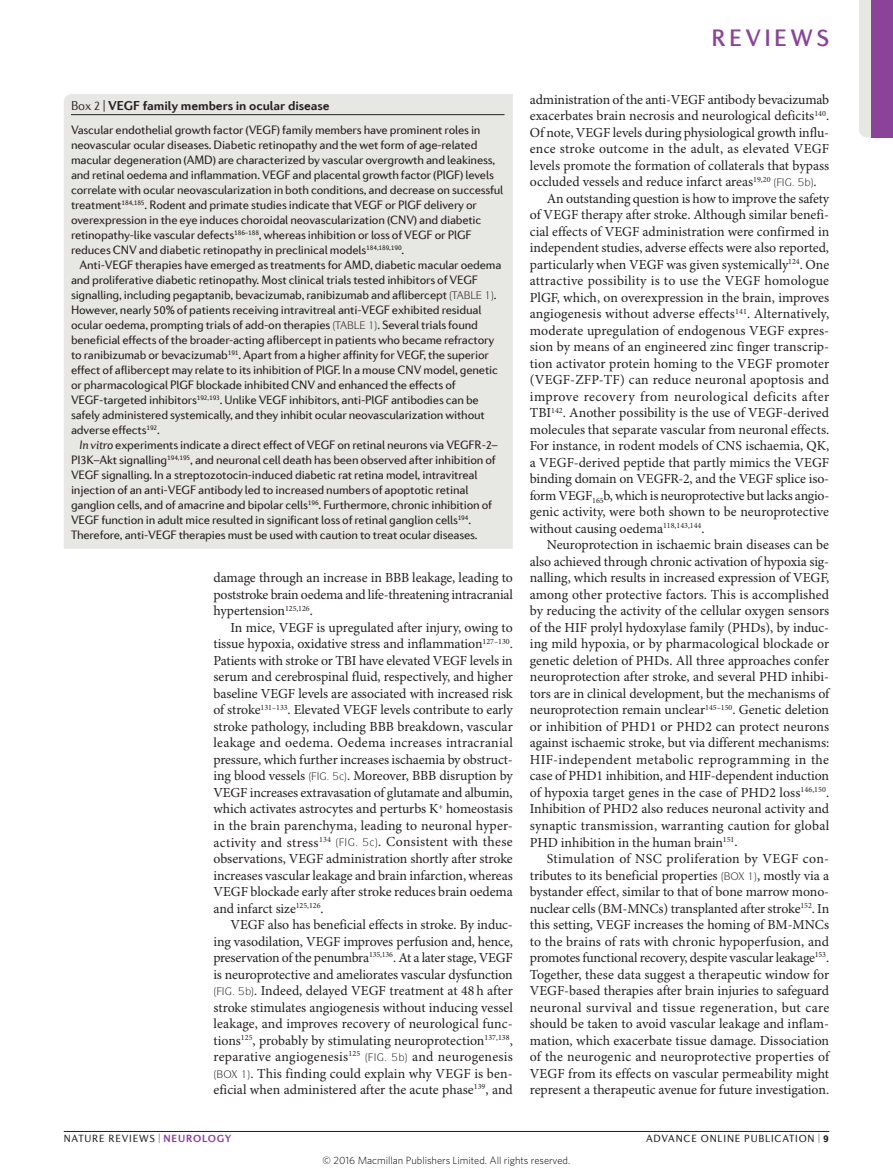
<style>
.page{position:relative;width:893px;height:1174px;background:#fff}
.page>*{position:absolute;margin:0;border:0;box-sizing:border-box;transform-origin:0 0}
.t1{font:500 24px "Diverda Sans Com";letter-spacing:.14em;color:#8a4399}
.Body_text{font:13.8px/16.5px "Minion Pro";letter-spacing:-.005em;color:#231f20;text-align:justify}
.Body_first___inline{font:13.8px/16.5px "Minion Pro";letter-spacing:-.02em;color:#231f20;text-align:justify}
.Body_text-2{font:13.8px "Minion Pro";letter-spacing:.02em;color:#231f20}
.Box_title{font:700 13.05px "Diverda Sans Com";letter-spacing:-.005em;color:#231f20}
.Box_text{font:12.3px/15px "Diverda Sans Com";letter-spacing:-.015em;color:#231f20}
.Box_first{font:12.3px/15px "Diverda Sans Com";letter-spacing:-.015em;color:#231f20}
.t2{font:300 10.5px "Whitney";color:#000}
.t3{font:10.5px "Diverda Sans Com";letter-spacing:.075em;color:#231f20}
.s1{font-weight:300}
.s2{font-style:italic}
.s3{font-weight:700;color:#8a4399}
.s4{font-weight:900}
</style>
<div class="page">
<hr style="left:64px;top:1131px;width:765px;height:1px;background:#231f20">
<div style="left:64px;top:94px;width:449px;height:455px;background:#e7e7e3"></div>
<hr style="left:71px;top:114px;width:434px;height:1px;background:#231f20">
<svg style="left:859px;top:0;width:13px;height:138px;background:#e0dadd"></svg>
<div style="left:872px;top:0;width:21px;height:138px;background:#8a4399"></div>
<svg style="left:450px;top:291px;width:43px;height:9px"></svg>
<svg style="left:333px;top:321px;width:44px;height:9px"></svg>
<h1 class="t1" style="left:711px;top:24px;width:119px">REVIEWS</h1>
<p class="Box_title" style="left:71px;top:98px;width:260px"><span class="s1">Box 2 |</span> VEGF family members in ocular disease</p>
<p class="Box_first" style="left:71px;top:122px;width:434px">Vascular endothelial growth factor (VEGF) family members have prominent roles in neovascular ocular diseases. Diabetic retinopathy and the wet form of age-related macular degeneration (AMD) are characterized by vascular overgrowth and leakiness, and retinal oedema and inflammation. VEGF and placental growth factor (PlGF) levels correlate with ocular neovascularization in both conditions, and decrease on successful treatment<sup>184,185</sup>. Rodent and primate studies indicate that VEGF or PlGF delivery or overexpression in the eye induces choroidal neovascularization (CNV) and diabetic retinopathy-like vascular defects<sup>186–188</sup>, whereas inhibition or loss of VEGF or PlGF reduces CNV and diabetic retinopathy in preclinical models<sup>184,189,190</sup>.</p>
<p class="Box_text" style="left:71px;top:257px;width:432px;text-indent:9px">Anti-VEGF therapies have emerged as treatments for AMD, diabetic macular oedema and proliferative diabetic retinopathy. Most clinical trials tested inhibitors of VEGF signalling, including pegaptanib, bevacizumab, ranibizumab and aflibercept</p>
<p class="Box_text" style="left:494px;top:287px;width:4px">.</p>
<p class="Box_text" style="left:71px;top:302px;width:412px">However, nearly 50% of patients receiving intravitreal anti-VEGF exhibited residual ocular oedema, prompting trials of add‑on therapies</p>
<p class="Box_text" style="left:71px;top:317px;width:428px;text-indent:306px">. Several trials found beneficial effects of the broader-acting aflibercept in patients who became refractory to ranibizumab or bevacizumab<sup>191</sup>. Apart from a higher affinity for VEGF, the superior effect of aflibercept may relate to its inhibition of PlGF. In a mouse CNV model, genetic or pharmacological PlGF blockade inhibited CNV and enhanced the effects of VEGF-targeted inhibitors<sup>192,193</sup>. Unlike VEGF inhibitors, anti-PlGF antibodies can be safely administered systemically, and they inhibit ocular neovascularization without adverse effects<sup>192</sup>.</p>
<p class="Box_text" style="left:71px;top:437px;width:428px;text-indent:9px"><span class="s2">In vitro</span> experiments indicate a direct effect of VEGF on retinal neurons via VEGFR‑2– PI3K–Akt signalling<sup>194,195</sup>, and neuronal cell death has been observed after inhibition of VEGF signalling. In a streptozotocin-induced diabetic rat retina model, intravitreal injection of an anti-VEGF antibody led to increased numbers of apoptotic retinal ganglion cells, and of amacrine and bipolar cells<sup>196</sup>. Furthermore, chronic inhibition of VEGF function in adult mice resulted in significant loss of retinal ganglion cells<sup>194</sup>.<br>Therefore, anti-VEGF therapies must be used with caution to treat ocular diseases.</p>
<p class="Body_first___inline" style="left:213px;top:570px;width:301px">damage through an increase in BBB leakage, leading to poststroke brain oedema and life-threatening intracranial hypertension<sup>125,126</sup>.</p>
<p class="Body_text" style="left:213px;top:620px;width:301px;text-indent:17px">In mice, VEGF is upregulated after injury, owing to tissue hypoxia, oxidative stress and inflammation<sup>127–130</sup>.<br>Patients with stroke or TBI have elevated VEGF levels in serum and cerebrospinal fluid, respectively, and higher baseline VEGF levels are associated with increased risk of stroke<sup>131–133</sup>. Elevated VEGF levels contribute to early stroke pathology, including BBB breakdown, vascular leakage and oedema. Oedema increases intracranial pressure, which further increases ischaemia by obstruct‑ ing blood vessels</p>
<p class="Body_text" style="left:213px;top:768px;width:301px;text-indent:134px">. Moreover, BBB disruption by VEGF increases extravasation of glutamate and albumin, which activates astrocytes and perturbs K<sup>+</sup> homeostasis in the brain parenchyma, leading to neuronal hyper‑ activity and stress<sup>134</sup></p>
<p class="Body_text" style="left:213px;top:834px;width:301px;text-indent:165px">. Consistent with these observations, VEGF administration shortly after stroke increases vascular leakage and brain infarction, whereas VEGF blockade early after stroke reduces brain oedema and infarct size<sup>125,126</sup>.</p>
<p class="Body_text" style="left:230px;top:917px;width:284px">VEGF also has beneficial effects in stroke. By induc‑</p>
<p class="Body_text" style="left:213px;top:933px;width:301px">ing vasodilation, VEGF improves perfusion and, hence,</p>
<p class="Body_text" style="left:213px;top:950px;width:301px">preservation of the penumbra<sup>135,136</sup>. At a later stage, VEGF</p>
<p class="Body_text" style="left:213px;top:966px;width:301px">is neuroprotective and ameliorates vascular dysfunction</p>
<p class="Body_text" style="left:254px;top:983px;width:260px">. Indeed, delayed VEGF treatment at 48 h after</p>
<p class="Body_text" style="left:213px;top:999px;width:301px">stroke stimulates angiogenesis without inducing vessel</p>
<p class="Body_text" style="left:213px;top:1016px;width:301px">leakage, and improves recovery of neurological func‑</p>
<p class="Body_text" style="left:213px;top:1032px;width:301px">tions<sup>125</sup>, probably by stimulating neuroprotection<sup>137,138</sup>,</p>
<p class="Body_text-2" style="left:213px;top:1048px;width:148px">reparative angiogenesis<sup>125</sup></p>
<p class="Body_text" style="left:213px;top:1049px;width:301px;text-align:right">and neurogenesis<br>. This finding could explain why VEGF is ben‑<br>eficial when administered after the acute phase<sup>139</sup>, and</p>
<p class="Body_text" style="left:530px;top:92px;width:301px">administration of the anti-VEGF antibody bevacizumab exacerbates brain necrosis and neurological deficits<sup>140</sup>.<br>Of note, VEGF levels during physiological growth influ‑ ence stroke outcome in the adult, as elevated VEGF levels promote the formation of collaterals that bypass occluded vessels and reduce infarct areas<sup>19,20</sup></p>
<p class="Body_text" style="left:814px;top:174px;width:5px">.</p>
<p class="Body_text" style="left:530px;top:191px;width:301px;text-indent:17px">An outstanding question is how to improve the safety of VEGF therapy after stroke. Although similar benefi‑ cial effects of VEGF administration were confirmed in independent studies, adverse effects were also reported, particularly when VEGF was given systemically<sup>124</sup>. One attractive possibility is to use the VEGF homologue PlGF, which, on overexpression in the brain, improves angiogenesis without adverse effects<sup>141</sup>. Alternatively, moderate upregulation of endogenous VEGF expres‑ sion by means of an engineered zinc finger transcrip‑ tion activator protein homing to the VEGF promoter (VEGF-ZFP‑TF) can reduce neuronal apoptosis and improve recovery from neurological deficits after TBI<sup>142</sup>. Another possibility is the use of VEGF-derived molecules that separate vascular from neuronal effects.<br>For instance, in rodent models of CNS ischaemia, QK, a VEGF-derived peptide that partly mimics the VEGF binding domain on VEGFR‑2, and the VEGF splice iso‑ form VEGF<sub>165</sub>b, which is neuroprotective but lacks angio&shy;genic activity, were both shown to be neuroprotective without causing oedema<sup>118,143,144</sup>.</p>
<p class="Body_text" style="left:530px;top:537px;width:301px;text-indent:17px">Neuroprotection in ischaemic brain diseases can be also achieved through chronic activation of hypoxia sig‑ nalling, which results in increased expression of VEGF, among other protective factors. This is accomplished by reducing the activity of the cellular oxygen sensors of the HIF prolyl hydoxylase family (PHDs), by induc‑ ing mild hypoxia, or by pharmacological blockade or genetic deletion of PHDs. All three approaches confer neuroprotection after stroke, and several PHD inhibi‑ tors are in clinical development, but the mechanisms of neuroprotection remain unclear<sup>145–150</sup>. Genetic deletion or inhibition of PHD1 or PHD2 can protect neurons against ischaemic stroke, but via different mechanisms:<br>HIF-independent metabolic reprogramming in the case of PHD1 inhibition, and HIF-dependent induction of hypoxia target genes in the case of PHD2 loss<sup>146,150</sup>.<br>Inhibition of PHD2 also reduces neuronal activity and synaptic transmission, warranting caution for global PHD inhibition in the human brain<sup>151</sup>.</p>
<p class="Body_text" style="left:530px;top:851px;width:301px;text-indent:17px">Stimulation of NSC proliferation by VEGF con‑ tributes to its beneficial properties</p>
<p class="Body_text" style="left:530px;top:867px;width:301px;text-indent:227px">, mostly via a bystander effect, similar to that of bone marrow mono‑ nuclear cells (BM‑MNCs) transplanted after stroke<sup>152</sup>. In this setting, VEGF increases the homing of BM‑MNCs to the brains of rats with chronic hypoperfusion, and promotes functional recovery, despite vascular leakage<sup>153</sup>.<br>Together, these data suggest a therapeutic window for VEGF-based therapies after brain injuries to safeguard neuronal survival and tissue regeneration, but care should be taken to avoid vascular leakage and inflam‑ mation, which exacerbate tissue damage. Dissociation of the neurogenic and neuroprotective properties of VEGF from its effects on vascular permeability might represent a therapeutic avenue for future investigation.</p>
<p class="t3" style="left:64px;top:1132px;width:169px">NATURE REVIEWS | <span class="s3">NEUROLOGY</span></p>
<p class="t3" style="left:646px;top:1132px;width:184px">ADVANCE ONLINE PUBLICATION | <span class="s4">9</span></p>
<p class="t2" style="left:323px;top:1153px;width:249px">© 2016 Macmillan Publishers Limited. All rights reserved.</p>
</div>
